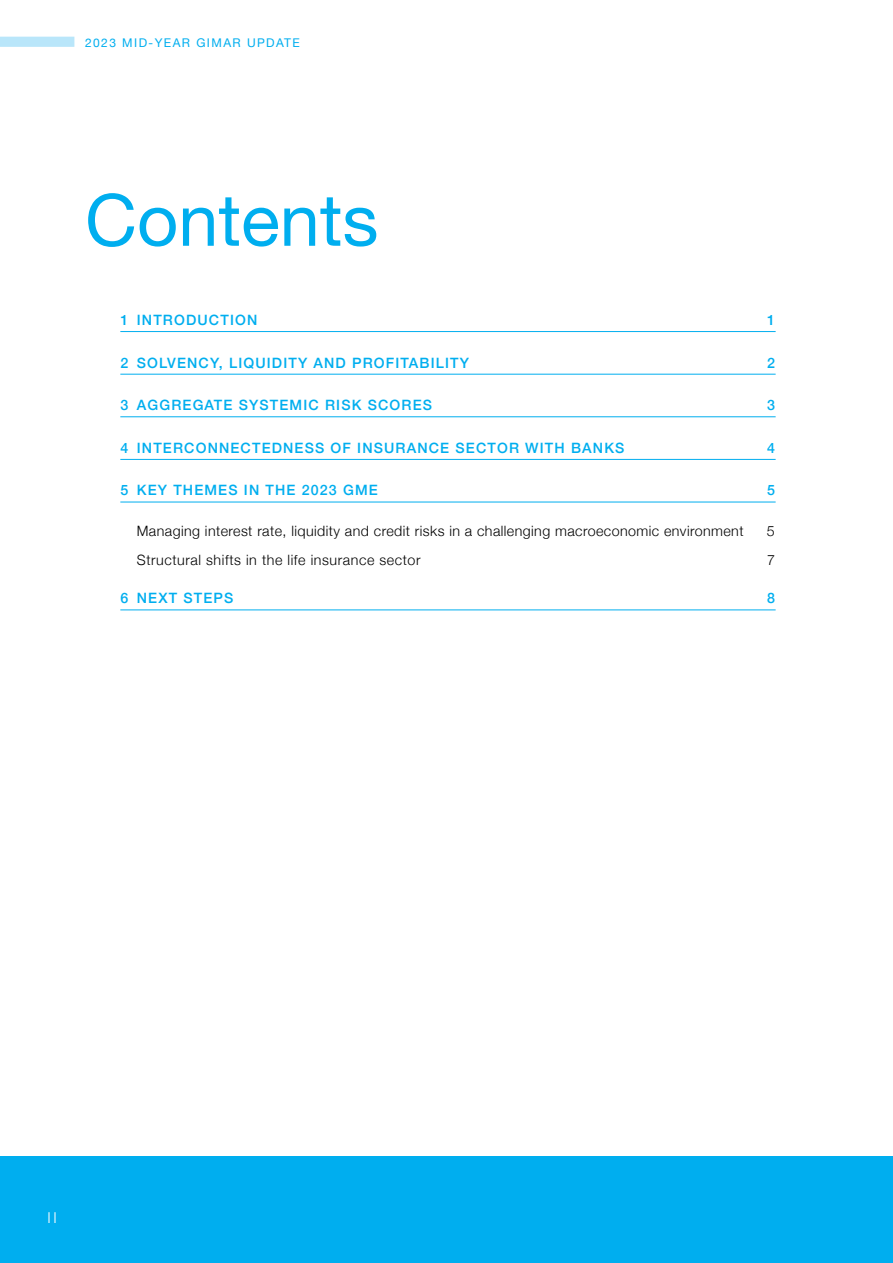
<style>
.page{position:relative;width:893px;height:1263px;background:#fff}
.page>*{position:absolute;margin:0;border:0;box-sizing:border-box;transform-origin:0 0}
.t1{font:72px "Helvetica Neue";color:#00aeef}
.t2{font:300 15px "Helvetica Neue";color:#fff}
.t3{font:500 14.25px "Helvetica Neue";letter-spacing:.08em;color:#00aeef}
.t4{font:300 14.25px "Helvetica Neue";letter-spacing:.03em;color:#000}
.t5{font:12px "Helvetica Neue";letter-spacing:.12em;color:#00aeef}
</style>
<div class="page">
<div style="left:0;top:37px;width:74px;height:10px;background:#b9e6fa"></div>
<hr style="left:120px;top:331px;width:656px;height:1px;background:#00aeef">
<hr style="left:120px;top:374px;width:656px;height:1px;background:#00aeef">
<hr style="left:120px;top:416px;width:656px;height:1px;background:#00aeef">
<hr style="left:120px;top:459px;width:656px;height:1px;background:#00aeef">
<hr style="left:120px;top:502px;width:656px;height:1px;background:#00aeef">
<hr style="left:120px;top:610px;width:656px;height:1px;background:#00aeef">
<div style="left:0;top:1157px;width:893px;height:106px;background:#00aeef"></div>
<p class="t5" style="left:85px;top:34px;width:216px">2023 MID-YEAR GIMAR UPDATE</p>
<h1 class="t1" style="left:85px;top:168px;width:295px">Contents</h1>
<p class="t3" style="left:120px;top:308px;width:138px">1 INTRODUCTION</p>
<p class="t3" style="left:767px;top:308px;width:9px">1</p>
<p class="t3" style="left:120px;top:351px;width:350px">2 SOLVENCY, LIQUIDITY AND PROFITABILITY</p>
<p class="t3" style="left:767px;top:351px;width:9px">2</p>
<p class="t3" style="left:120px;top:394px;width:313px">3 AGGREGATE SYSTEMIC RISK SCORES</p>
<p class="t3" style="left:767px;top:394px;width:9px">3</p>
<p class="t3" style="left:120px;top:436px;width:506px">4 INTERCONNECTEDNESS OF INSURANCE SECTOR WITH BANKS</p>
<p class="t3" style="left:767px;top:436px;width:9px">4</p>
<p class="t3" style="left:120px;top:479px;width:259px">5 KEY THEMES IN THE 2023 GME</p>
<p class="t3" style="left:767px;top:479px;width:9px">5</p>
<p class="t4" style="left:137px;top:520px;width:608px">Managing interest rate, liquidity and credit risks in a challenging macroeconomic environment</p>
<p class="t4" style="left:767px;top:520px;width:9px">5</p>
<p class="t4" style="left:137px;top:548px;width:285px">Structural shifts in the life insurance sector</p>
<p class="t4" style="left:767px;top:548px;width:9px">7</p>
<p class="t3" style="left:120px;top:587px;width:115px">6 NEXT STEPS</p>
<p class="t3" style="left:767px;top:587px;width:9px">8</p>
<p class="t2" style="left:47px;top:1206px;width:11px">II</p>
</div>
